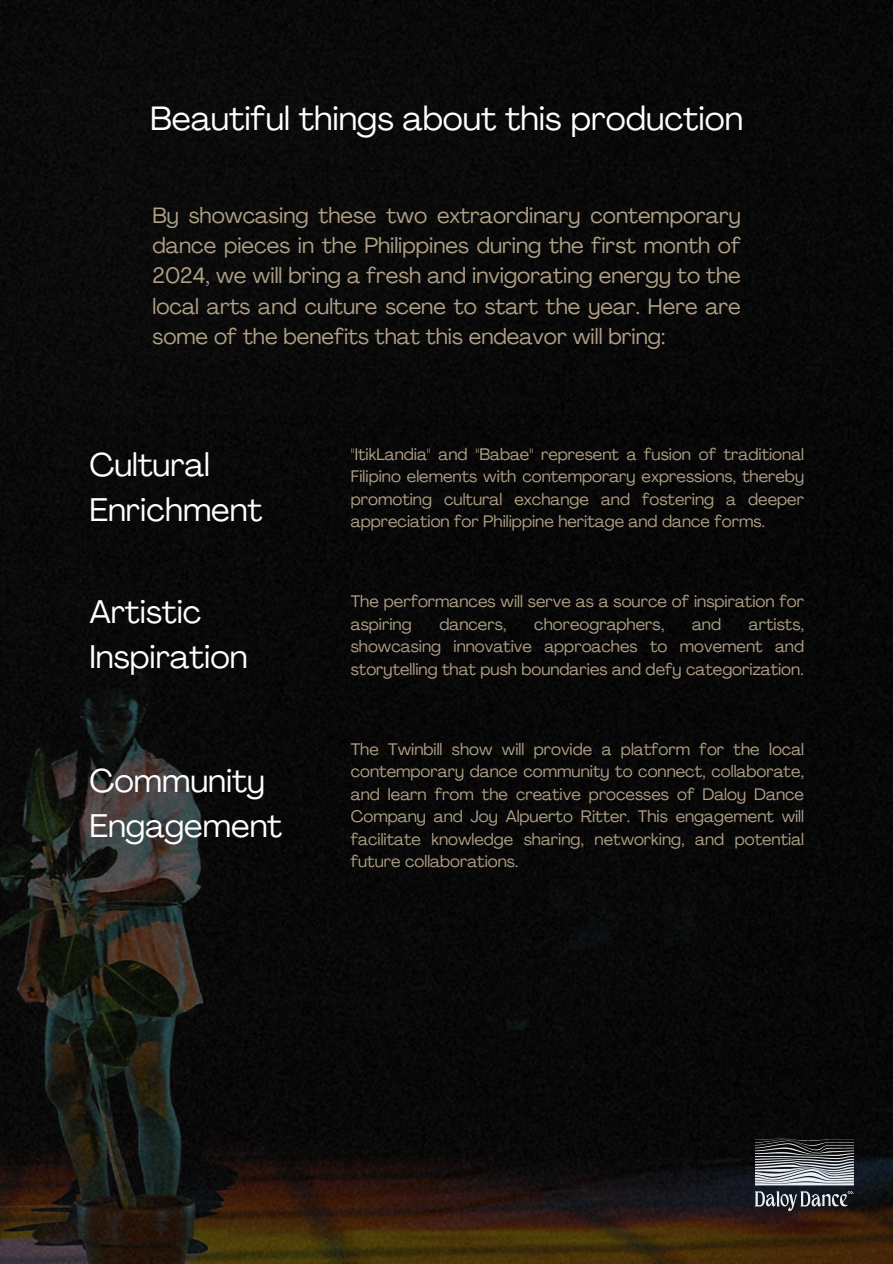
<style>
.page{position:relative;width:893px;height:1264px;background:#fff}
.page>*{position:absolute;margin:0;border:0;box-sizing:border-box;transform-origin:0 0}
.t1{font:33.3px "Agrandir";color:#fff}
.t2{font:32.4px/45px "Agrandir";color:#fff}
.t3{font:21.9px/30.3px "Agrandir";color:#afa186;text-align:justify}
.t4{font:16.5px/22.5px "Agrandir";color:#afa186;text-align:justify}
</style>
<div class="page">
<img style="left:0;top:0;width:892px;height:1263px">
<img style="left:755px;top:1137px;width:98px;height:73px">
<p class="t1" style="left:150px;top:105px;width:594px">Beautiful things about this production</p>
<p class="t3" style="left:152px;top:202px;width:589px">By showcasing these two extraordinary contemporary dance pieces in the Philippines during the first month of 2024, we will bring a fresh and invigorating energy to the local arts and culture scene to start the year. Here are some of the benefits that this endeavor will bring:</p>
<p class="t2" style="left:89px;top:445px;width:174px">Cultural<br>Enrichment</p>
<p class="t2" style="left:89px;top:593px;width:160px">Artistic<br>Inspiration</p>
<p class="t2" style="left:89px;top:761px;width:194px">Community<br>Engagement</p>
<p class="t4" style="left:351px;top:444px;width:455px">"ItikLandia" and "Babae" represent a fusion of traditional Filipino elements with contemporary expressions, thereby promoting cultural exchange and fostering a deeper appreciation for Philippine heritage and dance forms.</p>
<p class="t4" style="left:351px;top:592px;width:455px">The performances will serve as a source of inspiration for aspiring</p>
<p class="t4" style="left:439px;top:614px;width:68px">dancers,</p>
<p class="t4" style="left:534px;top:614px;width:131px">choreographers,</p>
<p class="t4" style="left:692px;top:614px;width:31px">and</p>
<p class="t4" style="left:351px;top:614px;width:455px;text-indent:398px">artists, showcasing innovative approaches to movement and storytelling that push boundaries and defy categorization.</p>
<p class="t4" style="left:351px;top:739px;width:455px">The Twinbill show will provide a platform for the local contemporary dance community to connect, collaborate, and learn from the creative processes of Daloy Dance Company and Joy Alpuerto Ritter. This engagement will facilitate knowledge sharing, networking, and potential future collaborations.</p>
</div>
